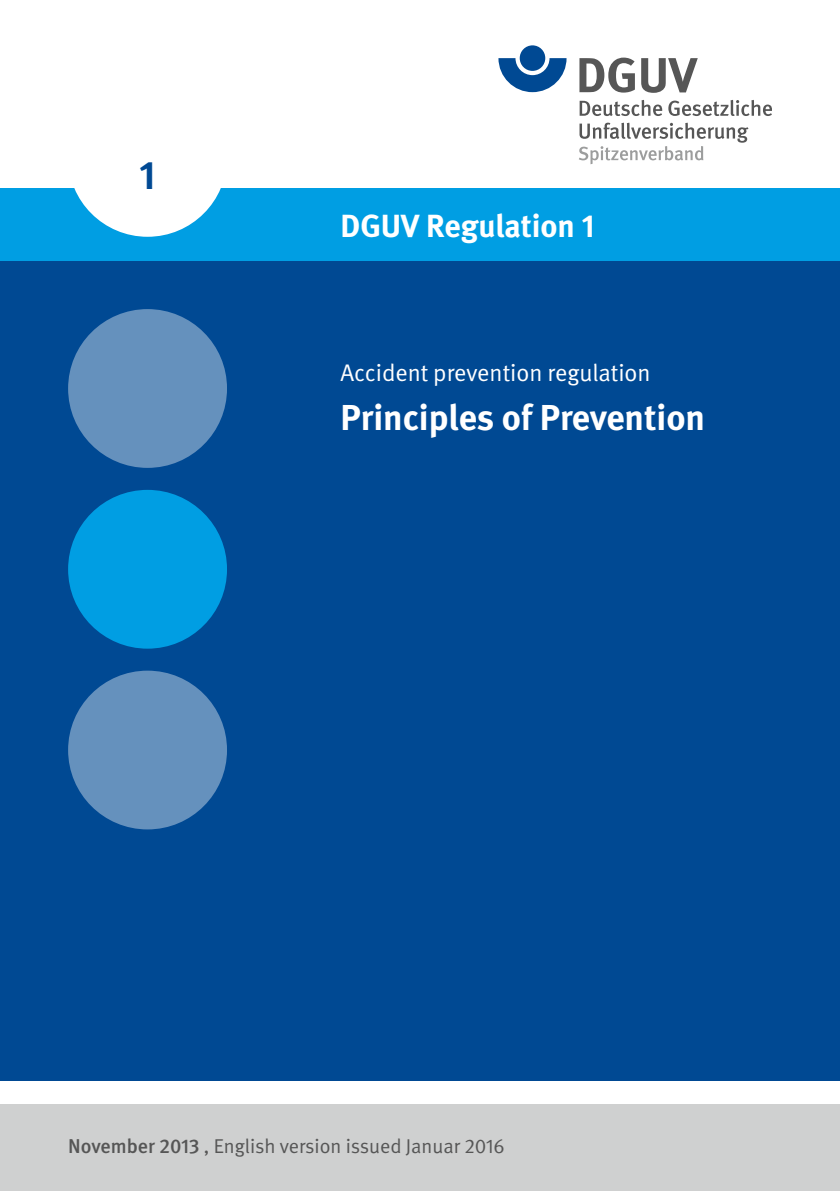
<style>
.page{position:relative;width:840px;height:1191px;background:#fff}
.page>*{position:absolute;margin:0;border:0;box-sizing:border-box;transform-origin:0 0}
.t1{font:700 40px "DGUV Meta";color:#004993}
.Titel{font:700 36px "DGUV Meta";color:#fff}
.BestNr_Balken{font:700 32px "DGUV Meta";color:#fff}
.Info_vor_Titel{font:24px "DGUV Meta";color:#fff}
.Ausgabe{font:20px "DGUV Meta";color:#565656}
.s1{font-weight:500}
</style>
<div class="page">
<div style="left:0;top:189px;width:839px;height:72px;background:#009ee3"></div>
<div style="left:0;top:261px;width:839px;height:819px;background:#004993"></div>
<div style="left:0;top:1104px;width:839px;height:87px;background:#cfd0d0"></div>
<div style="left:68px;top:309px;width:159px;height:159px;background:#6591bd;border-radius:50%"></div>
<div style="left:68px;top:490px;width:159px;height:158px;background:#009ee3;border-radius:50%"></div>
<div style="left:68px;top:670px;width:159px;height:159px;background:#6591bd;border-radius:50%"></div>
<div style="left:68px;top:78px;width:159px;height:159px;background:#fff;border-radius:50%"></div>
<svg style="left:498px;top:58px;width:68px;height:34px"></svg>
<div style="left:519px;top:45px;width:26px;height:26px;background:#004993;border-radius:50%"></div>
<svg style="left:579px;top:58px;width:55px;height:35px"></svg>
<svg style="left:641px;top:58px;width:56px;height:35px"></svg>
<svg style="left:579px;top:100px;width:82px;height:16px"></svg>
<svg style="left:668px;top:100px;width:103px;height:16px"></svg>
<svg style="left:579px;top:123px;width:169px;height:41px"></svg>
<h1 class="t1" style="left:139px;top:151px;width:18px">1</h1>
<p class="BestNr_Balken" style="left:340px;top:207px;width:256px">DGUV Regulation 1</p>
<p class="Info_vor_Titel" style="left:340px;top:359px;width:311px">Accident prevention regulation</p>
<p class="Titel" style="left:340px;top:396px;width:366px">Principles of Prevention</p>
<p class="Ausgabe" style="left:68px;top:1134px;width:438px"><span class="s1">November 2013</span> , English version issued Januar 2016</p>
</div>
